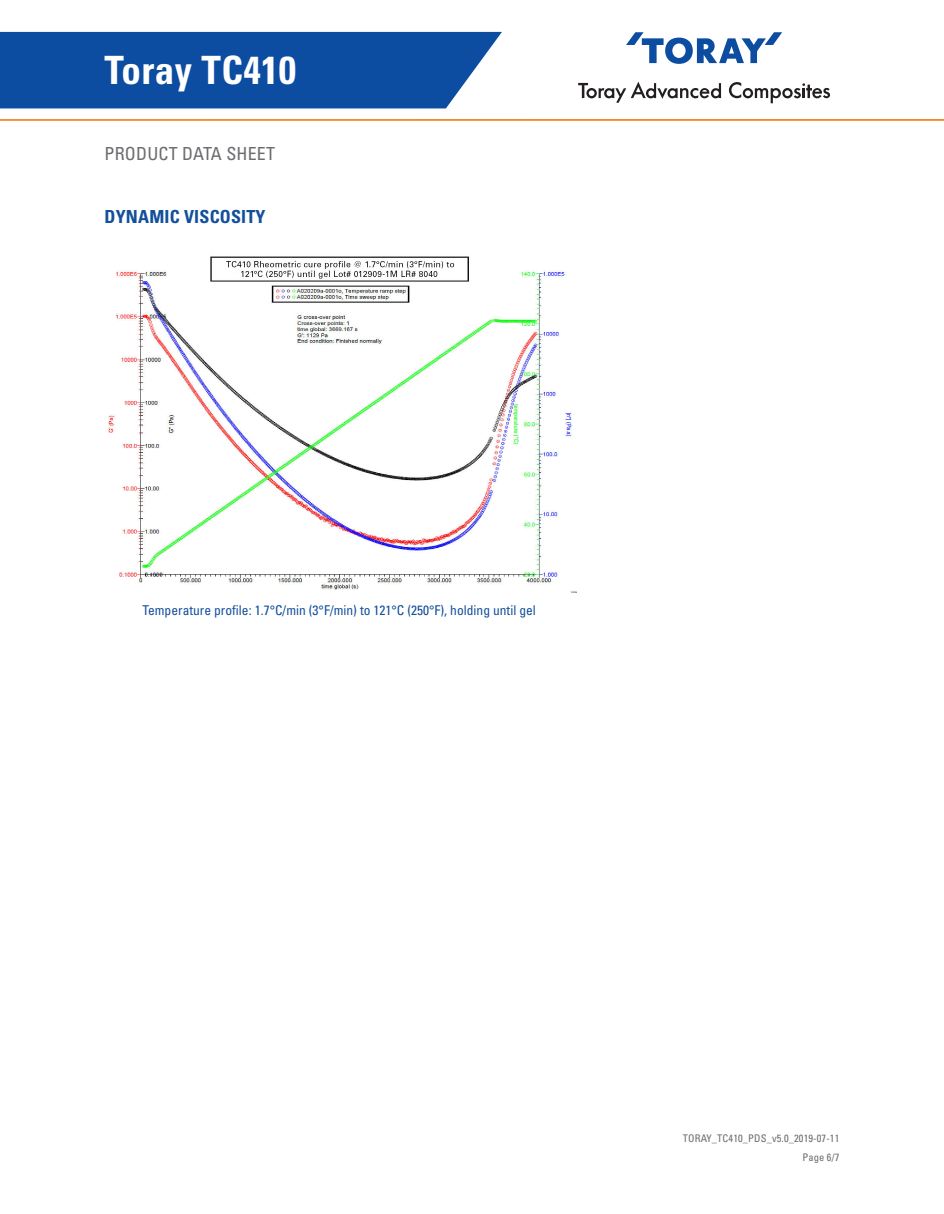
<style>
.page{position:relative;width:944px;height:1214px;background:#fff}
.page>*{position:absolute;margin:0;border:0;box-sizing:border-box;transform-origin:0 0}
.t1{font:700 condensed 39px "Univers LT Std";letter-spacing:.01em;color:#fff}
.t2{font:condensed 18px "Univers";letter-spacing:.01em;color:#6c6d70}
.t3{font:700 condensed 18px "Univers LT Std";letter-spacing:.01em;color:#144f9b}
.Cell_row{font:condensed 13.5px "Univers";color:#144f9b}
.t4{font:condensed 10.5px "Univers";letter-spacing:.01em;color:#6c6d70}
</style>
<div class="page">
<div style="left:0;top:32px;width:502px;height:76px;background:#0d4da1"></div>
<hr style="left:0;top:119px;width:944px;height:2px;background:#f58220">
<svg style="left:626px;top:32px;width:156px;height:32px"></svg>
<svg style="left:578px;top:82px;width:143px;height:21px"></svg>
<svg style="left:729px;top:82px;width:101px;height:21px"></svg>
<img style="left:108px;top:256px;width:468px;height:337px">
<h1 class="t1" style="left:105px;top:46px;width:193px">Toray TC410</h1>
<h2 class="t2" style="left:105px;top:142px;width:172px">PRODUCT DATA SHEET</h2>
<h1 class="t3" style="left:105px;top:206px;width:162px">DYNAMIC VISCOSITY</h1>
<p class="Cell_row" style="left:142px;top:601px;width:395px">Temperature profile: 1.7°C/min (3°F/min) to 121°C (250°F), holding until gel</p>
<p class="t4" style="left:682px;top:1131px;width:158px">TORAY_TC410_PDS_v5.0_2019-07-11</p>
<p class="t4" style="left:802px;top:1150px;width:38px">Page 6/7</p>
</div>
